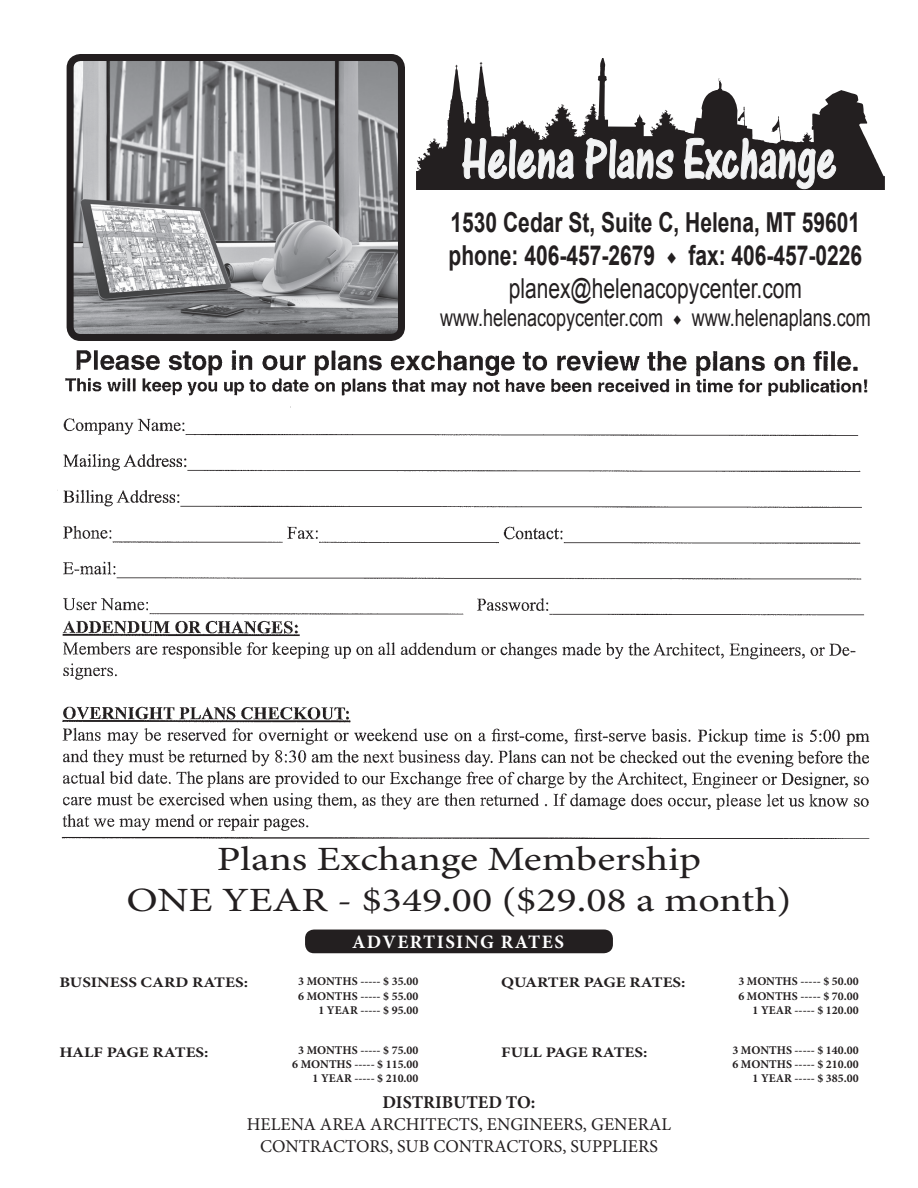
<style>
.page{position:relative;width:918px;height:1188px;background:#fff}
.page>*{position:absolute;margin:0;border:0;box-sizing:border-box;transform-origin:0 0}
.t1{font:34.05px "Minion Pro";letter-spacing:-.005em;color:#231f20;scale:1.23 1}
.t2{font:700 27.45px "Arial";color:#231f20;scale:.76 1}
.t3{font:27.45px "Arial";color:#231f20;scale:.76 1}
.t4{font:23.55px "Arial";color:#231f20;scale:.76 1}
.t5{font:700 18.9px "Minion Pro";letter-spacing:.075em;color:#fff}
.t6{font:18px/21.6px "Minion Pro";color:#231f20;text-align:center}
.t7{font:700 18px "Minion Pro";color:#231f20}
.t8{font:700 14.55px "Minion Pro";color:#231f20;scale:1.17 1}
.t9{font:700 11.85px "Minion Pro";color:#231f20}
.s1{font-family:"Minion Pro"}
</style>
<div class="page">
<img style="left:57px;top:350px;width:813px;height:489px">
<img style="left:75px;top:62px;width:322px;height:271px">
<div style="left:67px;top:54px;width:338px;height:287px;border:7px solid #231f20;border-radius:11px"></div>
<svg style="left:416px;top:58px;width:469px;height:132px"></svg>
<svg style="left:462px;top:138px;width:374px;height:51px"></svg>
<div style="left:305px;top:930px;width:308px;height:23px;background:#231f20;border-radius:9px"></div>
<p class="t2" style="left:451px;top:204px;width:541px">1530 Cedar St, Suite C, Helena, MT 59601</p>
<p class="t2" style="left:449px;top:237px;width:546px">phone: 406-457-2679 <span class="s1">◆</span> fax: 406-457-0226</p>
<p class="t3" style="left:509px;top:271px;width:387px">planex@helenacopycenter.com</p>
<p class="t4" style="left:440px;top:303px;width:568px">www.helenacopycenter.com <span class="s1">◆</span> www.helenaplans.com</p>
<p class="t1" style="left:217px;top:836px;width:395px">Plans Exchange Membership</p>
<p class="t1" style="left:126px;top:877px;width:542px">ONE YEAR - $349.00 ($29.08 a month)</p>
<p class="t5" style="left:352px;top:929px;width:213px">ADVERTISING RATES</p>
<p class="t8" style="left:59px;top:972px;width:163px">BUSINESS CARD RATES:</p>
<p class="t9" style="left:298px;top:973px;width:122px">3 MONTHS ----- $ 35.00</p>
<p class="t9" style="left:298px;top:987px;width:122px">6 MONTHS ----- $ 55.00</p>
<p class="t9" style="left:318px;top:1002px;width:102px">1 YEAR ----- $ 95.00</p>
<p class="t8" style="left:501px;top:972px;width:159px">QUARTER PAGE RATES:</p>
<p class="t9" style="left:738px;top:973px;width:122px">3 MONTHS ----- $ 50.00</p>
<p class="t9" style="left:738px;top:987px;width:122px">6 MONTHS ----- $ 70.00</p>
<p class="t9" style="left:753px;top:1002px;width:107px">1 YEAR ----- $ 120.00</p>
<p class="t8" style="left:59px;top:1042px;width:129px">HALF PAGE RATES:</p>
<p class="t9" style="left:298px;top:1042px;width:122px">3 MONTHS ----- $ 75.00</p>
<p class="t9" style="left:292px;top:1056px;width:128px">6 MONTHS ----- $ 115.00</p>
<p class="t9" style="left:313px;top:1070px;width:107px">1 YEAR ----- $ 210.00</p>
<p class="t8" style="left:501px;top:1042px;width:126px">FULL PAGE RATES:</p>
<p class="t9" style="left:732px;top:1042px;width:128px">3 MONTHS ----- $ 140.00</p>
<p class="t9" style="left:732px;top:1056px;width:128px">6 MONTHS ----- $ 210.00</p>
<p class="t9" style="left:753px;top:1070px;width:107px">1 YEAR ----- $ 385.00</p>
<p class="t7" style="left:383px;top:1090px;width:155px">DISTRIBUTED TO:</p>
<p class="t6" style="left:247px;top:1114px;width:426px">HELENA AREA ARCHITECTS, ENGINEERS, GENERAL<br>CONTRACTORS, SUB CONTRACTORS, SUPPLIERS</p>
</div>
